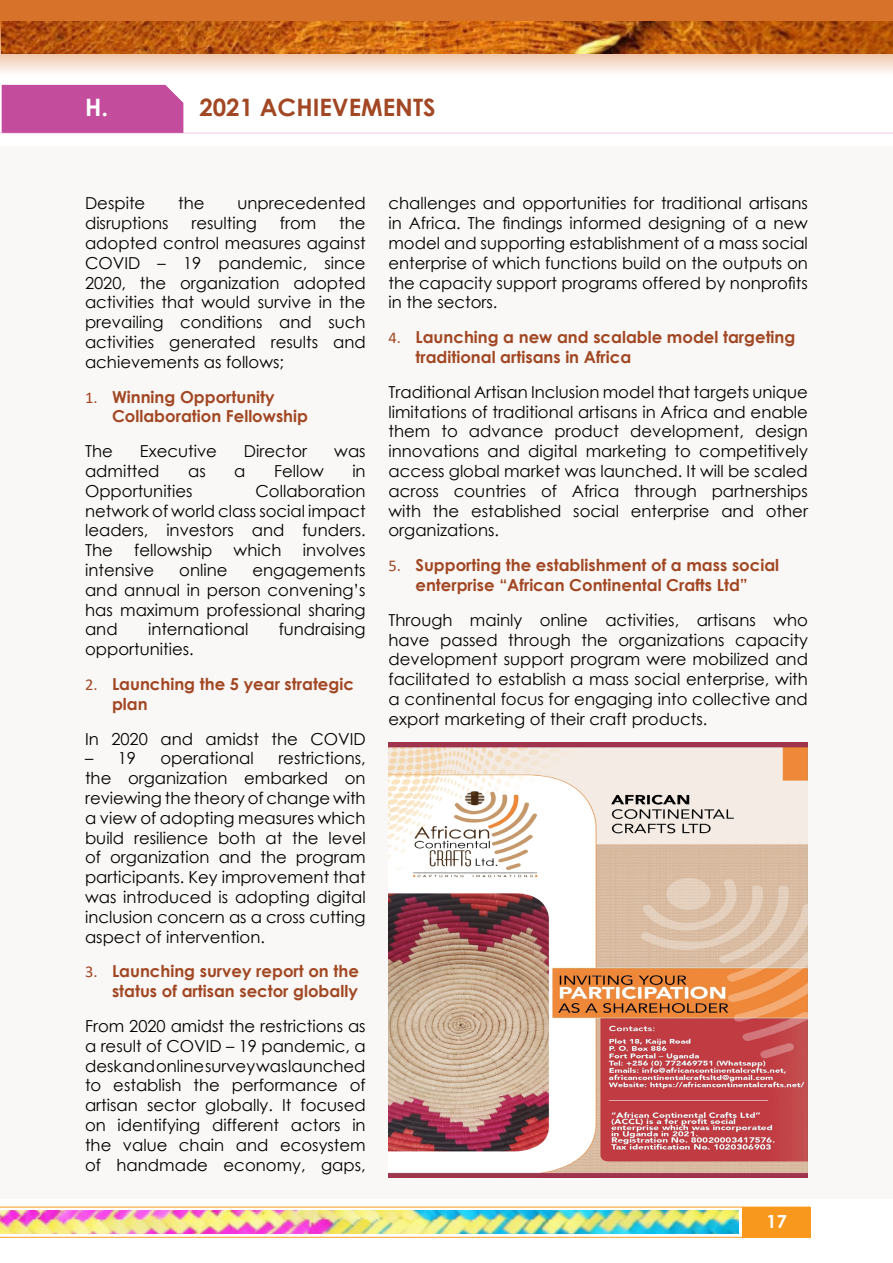
<style>
.page{position:relative;width:893px;height:1263px;background:#fff}
.page>*{position:absolute;margin:0;border:0;box-sizing:border-box;transform-origin:0 0}
.t1{font:700 24px "Century Gothic";color:#a24723}
.t2{font:700 24px "Century Gothic";color:#fff}
.t3{font:700 18px "Century Gothic";color:#fff}
.t4{font:16.5px/19.8px "Century Gothic";color:#000;text-align:justify}
.t5{font:700 16.5px/19.8px "Century Gothic";color:#a24723}
.s1{font-family:"Calibri";font-weight:400}
</style>
<div class="page">
<svg style="left:0;top:0;width:893px;height:73px;background:#e3a476"></svg>
<hr style="left:0;top:1207px;width:810px;height:1px;background:#f8991d">
<hr style="left:0;top:1237px;width:810px;height:1px;background:#f8991d">
<div style="left:742px;top:1207px;width:68px;height:30px;background:#f8991d"></div>
<img style="left:0;top:1210px;width:739px;height:24px">
<img style="left:2px;top:21px;width:891px;height:32px">
<div style="left:0;top:147px;width:893px;height:1052px;background:#f9f8f6"></div>
<hr style="left:0;top:133px;width:893px;height:1px;background:#c34c9c">
<div style="left:2px;top:85px;width:181px;height:48px;background:#c34c9c"></div>
<img style="left:388px;top:742px;width:420px;height:436px">
<h1 class="t2" style="left:85px;top:89px;width:25px">H.</h1>
<h1 class="t1" style="left:199px;top:89px;width:238px">2021 ACHIEVEMENTS</h1>
<p class="t4" style="left:85px;top:193px;width:62px">Despite</p>
<p class="t4" style="left:178px;top:193px;width:28px">the</p>
<p class="t4" style="left:238px;top:193px;width:130px">unprecedented</p>
<p class="t4" style="left:85px;top:213px;width:85px">disruptions</p>
<p class="t4" style="left:191px;top:213px;width:67px">resulting</p>
<p class="t4" style="left:280px;top:213px;width:38px">from</p>
<p class="t4" style="left:85px;top:213px;width:282px;text-indent:254px">the adopted control measures against COVID – 19 pandemic, since 2020, the organization adopted activities that would survive in the prevailing conditions and such activities generated results and achievements as follows;</p>
<p class="t5" style="left:112px;top:386px;width:198px;text-indent:-27px"><span class="s1">1.</span> Winning Opportunity<br>Collaboration Fellowship</p>
<p class="t4" style="left:85px;top:441px;width:29px">The</p>
<p class="t4" style="left:140px;top:441px;width:78px">Executive</p>
<p class="t4" style="left:244px;top:441px;width:65px">Director</p>
<p class="t4" style="left:334px;top:441px;width:33px">was</p>
<p class="t4" style="left:85px;top:461px;width:76px">admitted</p>
<p class="t4" style="left:188px;top:461px;width:19px">as</p>
<p class="t4" style="left:234px;top:461px;width:13px">a</p>
<p class="t4" style="left:274px;top:461px;width:51px">Fellow</p>
<p class="t4" style="left:352px;top:461px;width:15px">in</p>
<p class="t4" style="left:85px;top:481px;width:109px">Opportunities</p>
<p class="t4" style="left:85px;top:481px;width:282px;text-indent:170px">Collaboration network of world class social impact leaders, investors and funders.<br>The</p>
<p class="t4" style="left:134px;top:540px;width:80px">fellowship</p>
<p class="t4" style="left:234px;top:540px;width:49px">which</p>
<p class="t4" style="left:303px;top:540px;width:64px">involves</p>
<p class="t4" style="left:85px;top:560px;width:71px">intensive</p>
<p class="t4" style="left:179px;top:560px;width:50px">online</p>
<p class="t4" style="left:85px;top:560px;width:282px;text-indent:167px">engagements and annual in person convening’s has maximum professional sharing and</p>
<p class="t4" style="left:148px;top:619px;width:102px">international</p>
<p class="t4" style="left:279px;top:619px;width:88px">fundraising</p>
<p class="t4" style="left:85px;top:639px;width:110px">opportunities.</p>
<p class="t5" style="left:112px;top:673px;width:243px;text-indent:-27px"><span class="s1">2.</span> Launching the 5 year strategic plan</p>
<p class="t4" style="left:85px;top:728px;width:282px">In 2020 and amidst the COVID</p>
<p class="t4" style="left:85px;top:748px;width:52px">– 19</p>
<p class="t4" style="left:161px;top:748px;width:95px">operational</p>
<p class="t4" style="left:85px;top:748px;width:282px;text-indent:193px">restrictions, the organization embarked on reviewing the theory of change with a view of adopting measures which build resilience both at the level of organization and the program participants. Key improvement that was introduced is adopting digital inclusion concern as a cross cutting aspect of intervention.</p>
<p class="t5" style="left:85px;top:961px;width:275px;text-align:right"><span class="s1">3.</span> Launching survey report on the status of artisan sector globally</p>
<p class="t4" style="left:85px;top:1016px;width:282px">From 2020 amidst the restrictions as a result of COVID – 19 pandemic, a desk and online survey was launched to establish the performance of artisan sector globally. It focused on identifying different actors in the value chain and ecosystem of handmade economy, gaps,</p>
<p class="t4" style="left:388px;top:193px;width:421px">challenges and opportunities for traditional artisans in Africa. The findings informed designing of a new model and supporting establishment of a mass social enterprise of which functions build on the outputs on the capacity support programs offered by nonprofits in the sectors.</p>
<p class="t5" style="left:415px;top:327px;width:381px;text-indent:-27px"><span class="s1">4.</span> Launching a new and scalable model targeting traditional artisans in Africa</p>
<p class="t4" style="left:388px;top:382px;width:421px">Traditional Artisan Inclusion model that targets unique limitations of traditional artisans in Africa and enable them to advance product development, design innovations and digital marketing to competitively access global market was launched. It will be scaled across countries of Africa through partnerships with the established social enterprise and other organizations.</p>
<p class="t5" style="left:388px;top:555px;width:392px;text-align:center"><span class="s1">5.</span> Supporting the establishment of a mass social enterprise “African Continental Crafts Ltd”</p>
<p class="t4" style="left:388px;top:610px;width:421px">Through mainly online activities, artisans who have passed through the organizations capacity development support program were mobilized and facilitated to establish a mass social enterprise, with a continental focus for engaging into collective and export marketing of their craft products.</p>
<p class="t3" style="left:767px;top:1208px;width:22px">17</p>
</div>
